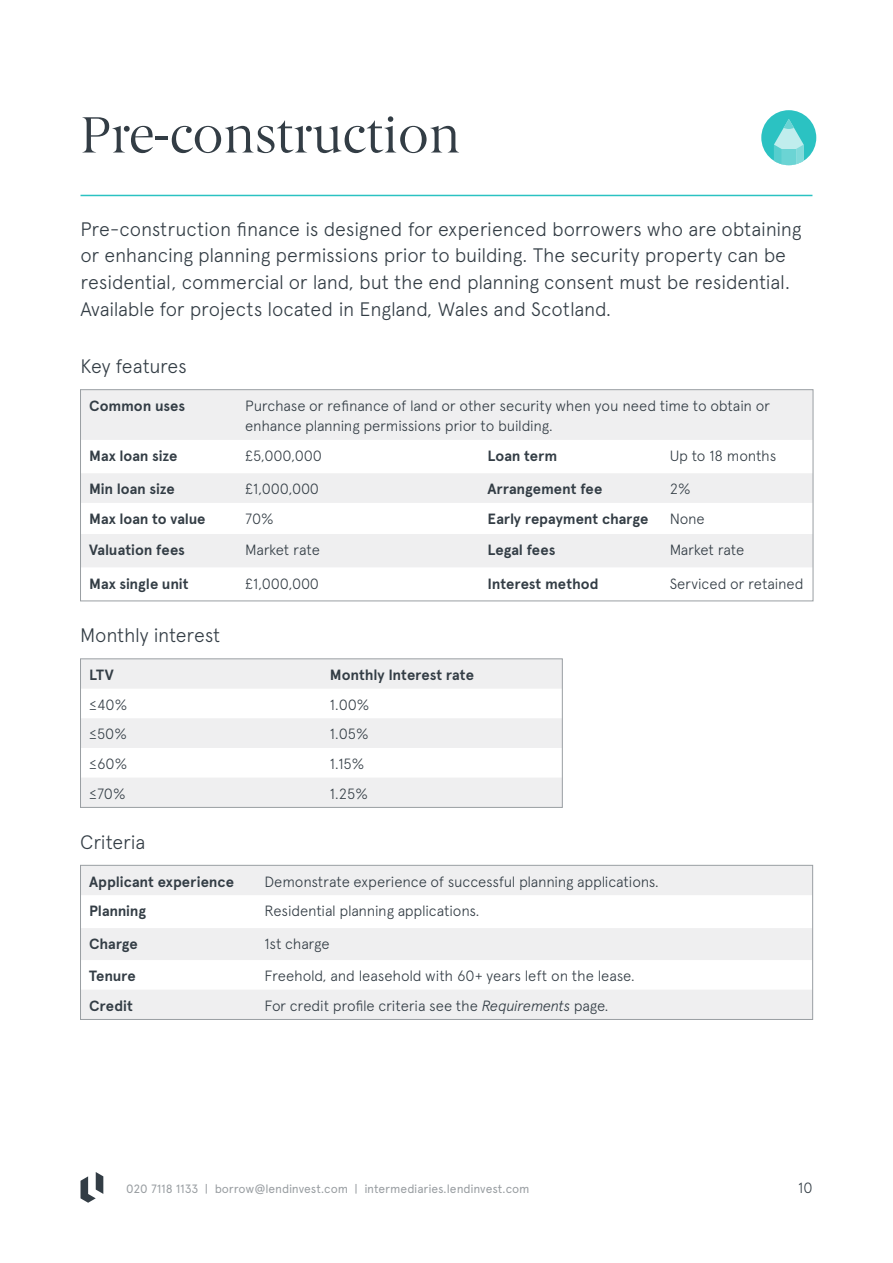
<style>
.page{position:relative;width:893px;height:1263px;background:#fff}
.page>*{position:absolute;margin:0;border:0;box-sizing:border-box;transform-origin:0 0}
.t1{font:51px "Berlingske Serif";color:#333d45}
.t2{font:300 19.5px/26.8px "Apercu";letter-spacing:-.01em;color:#333d45}
.t3{font:300 14.85px/20.4px "Apercu";letter-spacing:-.015em;color:#333d45}
.t4{font:700 14.85px "Apercu";letter-spacing:-.005em;color:#333d45}
.t5{font:12px "Apercu";letter-spacing:-.01em;color:#999ea2}
.s1{font-style:italic}
</style>
<div class="page">
<svg style="left:81px;top:1172px;width:22px;height:31px"></svg>
<hr style="left:81px;top:195px;width:731px;height:1px;background:#2bc2c2">
<svg style="left:82px;top:661px;width:478px;height:144px;fill:#efeff0"></svg>
<div style="left:80px;top:659px;width:482px;height:148px;border:1px solid #999ea2"></div>
<svg style="left:82px;top:867px;width:729px;height:151px;fill:#efeff0"></svg>
<div style="left:80px;top:865px;width:733px;height:155px;border:1px solid #999ea2"></div>
<svg style="left:82px;top:391px;width:729px;height:176px;fill:#efeff0"></svg>
<div style="left:80px;top:389px;width:733px;height:212px;border:1px solid #999ea2"></div>
<div style="left:761px;top:110px;width:55px;height:55px;background:#2bc2c2;border-radius:50%"></div>
<svg style="left:774px;top:119px;width:30px;height:46px"></svg>
<h1 class="t1" style="left:81px;top:102px;width:381px">Pre-construction</h1>
<p class="t2" style="left:81px;top:215px;width:722px">Pre-construction finance is designed for experienced borrowers who are obtaining or enhancing planning permissions prior to building. The security property can be residential, commercial or land, but the end planning consent must be residential.<br>Available for projects located in England, Wales and Scotland.</p>
<h2 class="t2" style="left:81px;top:353px;width:108px">Key features</h2>
<p class="t4" style="left:89px;top:397px;width:97px">Common uses</p>
<p class="t3" style="left:245px;top:395px;width:526px">Purchase or refinance of land or other security when you need time to obtain or enhance planning permissions prior to building.</p>
<p class="t4" style="left:89px;top:447px;width:90px">Max loan size</p>
<p class="t3" style="left:245px;top:445px;width:78px">£5,000,000</p>
<p class="t4" style="left:488px;top:447px;width:71px">Loan term</p>
<p class="t3" style="left:670px;top:445px;width:108px">Up to 18 months</p>
<p class="t4" style="left:89px;top:480px;width:87px">Min loan size</p>
<p class="t3" style="left:245px;top:479px;width:75px">£1,000,000</p>
<p class="t4" style="left:488px;top:480px;width:116px">Arrangement fee</p>
<p class="t3" style="left:670px;top:479px;width:22px">2%</p>
<p class="t4" style="left:89px;top:510px;width:118px">Max loan to value</p>
<p class="t3" style="left:245px;top:508px;width:30px">70%</p>
<p class="t4" style="left:488px;top:510px;width:162px">Early repayment charge</p>
<p class="t3" style="left:670px;top:508px;width:37px">None</p>
<p class="t4" style="left:89px;top:541px;width:97px">Valuation fees</p>
<p class="t3" style="left:245px;top:539px;width:76px">Market rate</p>
<p class="t4" style="left:488px;top:541px;width:69px">Legal fees</p>
<p class="t3" style="left:670px;top:539px;width:76px">Market rate</p>
<p class="t4" style="left:89px;top:574px;width:101px">Max single unit</p>
<p class="t3" style="left:245px;top:573px;width:75px">£1,000,000</p>
<p class="t4" style="left:488px;top:574px;width:113px">Interest method</p>
<p class="t3" style="left:670px;top:573px;width:135px">Serviced or retained</p>
<h2 class="t2" style="left:80px;top:622px;width:142px">Monthly interest</h2>
<p class="t4" style="left:89px;top:666px;width:26px">LTV</p>
<p class="t4" style="left:330px;top:666px;width:146px">Monthly Interest rate</p>
<p class="t3" style="left:89px;top:694px;width:40px">≤40%</p>
<p class="t3" style="left:330px;top:694px;width:41px">1.00%</p>
<p class="t3" style="left:89px;top:724px;width:39px">≤50%</p>
<p class="t3" style="left:330px;top:724px;width:40px">1.05%</p>
<p class="t3" style="left:89px;top:753px;width:40px">≤60%</p>
<p class="t3" style="left:330px;top:753px;width:36px">1.15%</p>
<p class="t3" style="left:89px;top:783px;width:38px">≤70%</p>
<p class="t3" style="left:330px;top:783px;width:40px">1.25%</p>
<h2 class="t2" style="left:80px;top:828px;width:66px">Criteria</h2>
<p class="t4" style="left:89px;top:872px;width:146px">Applicant experience</p>
<p class="t3" style="left:264px;top:871px;width:396px">Demonstrate experience of successful planning applications.</p>
<p class="t4" style="left:89px;top:902px;width:58px">Planning</p>
<p class="t3" style="left:264px;top:901px;width:217px">Residential planning applications.</p>
<p class="t4" style="left:89px;top:935px;width:50px">Charge</p>
<p class="t3" style="left:264px;top:933px;width:67px">1st charge</p>
<p class="t4" style="left:89px;top:967px;width:48px">Tenure</p>
<p class="t3" style="left:264px;top:965px;width:372px">Freehold, and leasehold with 60+ years left on the lease.</p>
<p class="t4" style="left:89px;top:996px;width:45px">Credit</p>
<p class="t3" style="left:264px;top:995px;width:346px">For credit profile criteria see the <span class="s1">Requirements</span> page.</p>
<p class="t5" style="left:126px;top:1181px;width:405px">020 7118 1133 | borrow@lendinvest.com | intermediaries.lendinvest.com</p>
<p class="t3" style="left:798px;top:1177px;width:16px">10</p>
</div>
